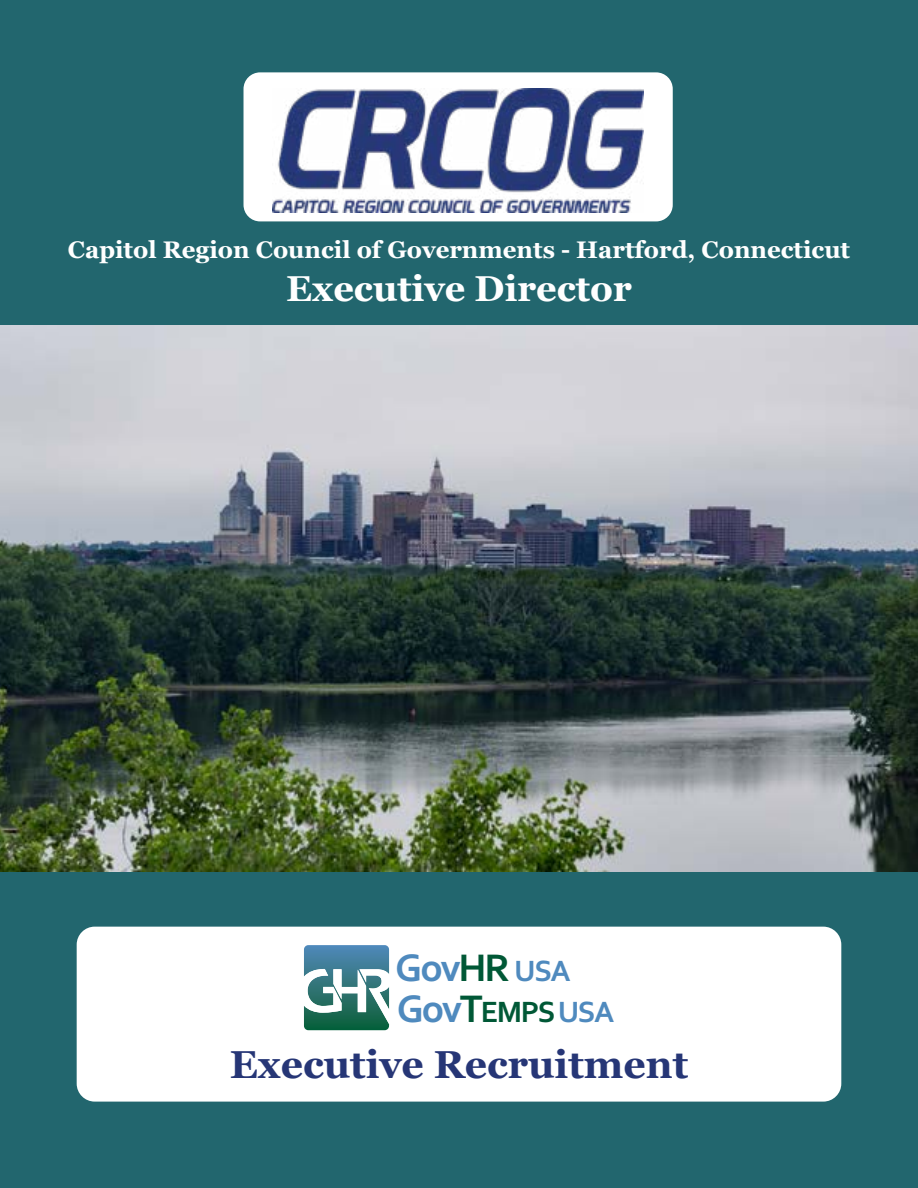
<style>
.page{position:relative;width:918px;height:1188px;background:#22666e}
.page>*{position:absolute;margin:0;border:0;box-sizing:border-box;transform-origin:0 0}
.t1{font:700 40.35px "Corbel";letter-spacing:-.05em;color:#4f8abe}
.t2{font:700 39px "Georgia";color:#263676}
.t3{font:700 36px "Georgia";color:#fff}
.t4{font:700 30.75px "Corbel";letter-spacing:-.05em;color:#005836}
.t5{font:700 24px "Georgia";color:#fff}
.s1{color:#005836}
.s2{font-size:30.75px}
.s3{font-size:40.35px;color:#4f8abe}
.s4{font-size:40.35px}
.s5{color:#4f8abe}
</style>
<div class="page">
<div style="left:244px;top:72px;width:429px;height:149px;background:#fff;border-radius:17px"></div>
<img style="left:0;top:325px;width:918px;height:547px">
<img style="left:273px;top:88px;width:371px;height:124px">
<div style="left:77px;top:927px;width:764px;height:175px;background:#fff;border-radius:18px"></div>
<svg style="left:304px;top:945px;width:85px;height:85px"></svg>
<p class="t5" style="left:68px;top:234px;width:784px">Capitol Region Council of Governments - Hartford, Connecticut</p>
<h3 class="t3" style="left:286px;top:266px;width:347px">Executive Director</h3>
<h1 class="t1" style="left:395px;top:943px;width:177px">Gov<span class="s1">HR</span> <span class="s2">USA</span></h1>
<p class="t4" style="left:397px;top:992px;width:219px"><span class="s3">Gov</span><span class="s4">T</span>EMPS<span class="s5">USA</span></p>
<h2 class="t2" style="left:230px;top:1040px;width:460px">Executive Recruitment</h2>
</div>
